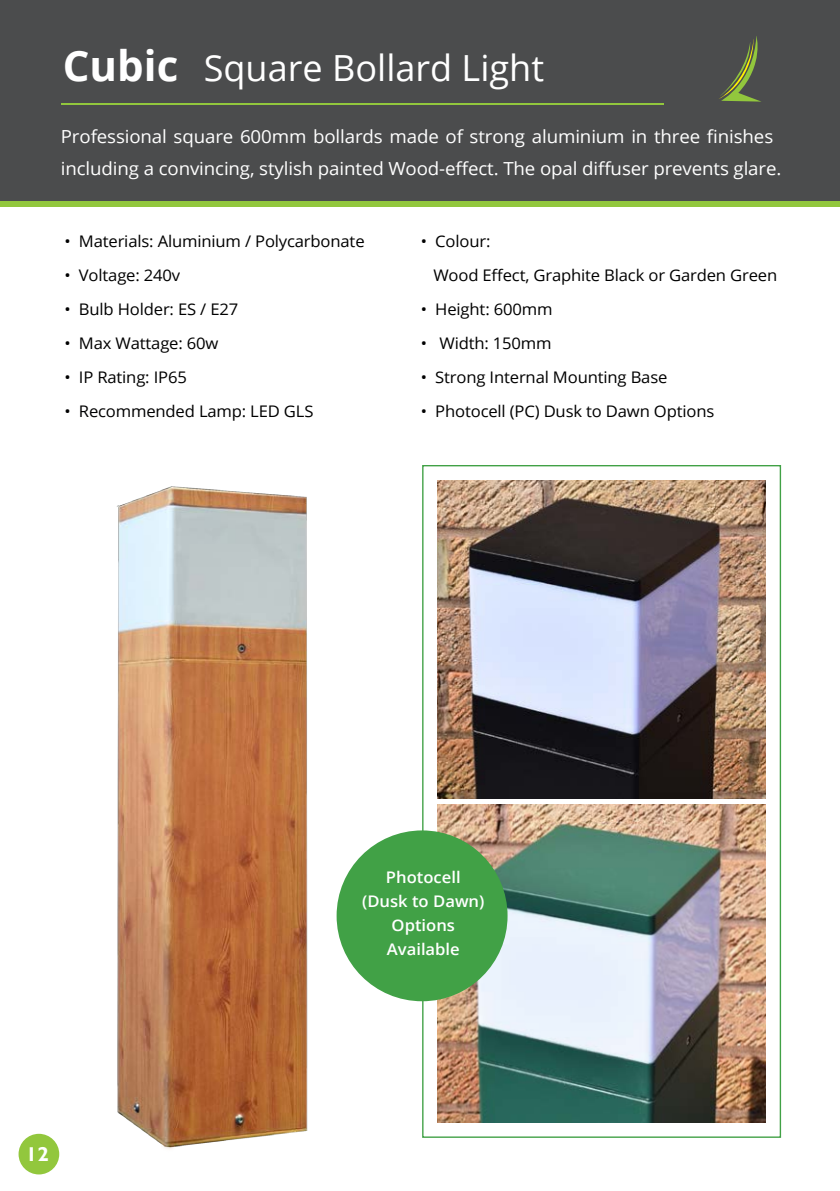
<style>
.page{position:relative;width:840px;height:1191px;background:#fff}
.page>*{position:absolute;margin:0;border:0;box-sizing:border-box;transform-origin:0 0}
.t1{font:700 42px "Open Sans";color:#fff}
.t2{font:36px "Open Sans";color:#fff}
.t3{font:700 20px "Gill Sans";color:#fff;scale:1.04 1}
.t4{font:18px/32px "Open Sans";letter-spacing:-.005em;color:#fff;scale:1.04 1}
.t5{font:16px/34px "Open Sans";letter-spacing:-.01em;color:#000001;scale:1.04 1}
.t6{font:600 16px/24px "Open Sans";color:#fff;text-align:center;scale:1.04 1}
</style>
<div class="page">
<div style="left:0;top:177px;width:839px;height:29px;background:#92c73d"></div>
<div style="left:0;top:0;width:839px;height:201px;background:#4b4c4d"></div>
<svg style="left:719px;top:36px;width:42px;height:66px"></svg>
<hr style="left:61px;top:103px;width:602px;height:2px;background:#92c73d">
<div style="left:19px;top:1133px;width:40px;height:41px;background:#92c73d;border-radius:50%"></div>
<img style="left:117px;top:486px;width:191px;height:663px">
<img style="left:437px;top:804px;width:328px;height:318px">
<img style="left:437px;top:480px;width:328px;height:318px">
<div style="left:336px;top:830px;width:171px;height:171px;background:#41a146;border-radius:50%"></div>
<p class="t1" style="left:63px;top:36px;width:117px">Cubic</p>
<p class="t2" style="left:204px;top:44px;width:341px">Square Bollard Light</p>
<p class="t4" style="left:61px;top:120px;width:694px">Professional square 600mm bollards made of strong aluminium in three finishes including a convincing, stylish painted Wood-effect. The opal diffuser prevents glare.</p>
<p class="t5" style="left:64px;top:223px;width:290px">• Materials: Aluminium / Polycarbonate</p>
<p class="t5" style="left:64px;top:257px;width:113px">• Voltage: 240v</p>
<p class="t5" style="left:64px;top:291px;width:168px">• Bulb Holder: ES / E27</p>
<p class="t5" style="left:64px;top:325px;width:149px">• Max Wattage: 60w</p>
<p class="t5" style="left:64px;top:359px;width:119px">• IP Rating: IP65</p>
<p class="t5" style="left:64px;top:393px;width:241px">• Recommended Lamp: LED GLS</p>
<p class="t5" style="left:433px;top:223px;width:332px;text-indent:-12px">• Colour:<br>Wood Effect, Graphite Black or Garden Green</p>
<p class="t5" style="left:420px;top:291px;width:128px">• Height: 600mm</p>
<p class="t5" style="left:420px;top:325px;width:127px">• Width: 150mm</p>
<p class="t5" style="left:420px;top:359px;width:238px">• Strong Internal Mounting Base</p>
<p class="t5" style="left:420px;top:393px;width:283px">• Photocell (PC) Dusk to Dawn Options</p>
<p class="t3" style="left:26px;top:1142px;width:24px">12</p>
<p class="t6" style="left:362px;top:865px;width:119px">Photocell (Dusk to Dawn)<br>Options<br>Available</p>
</div>
